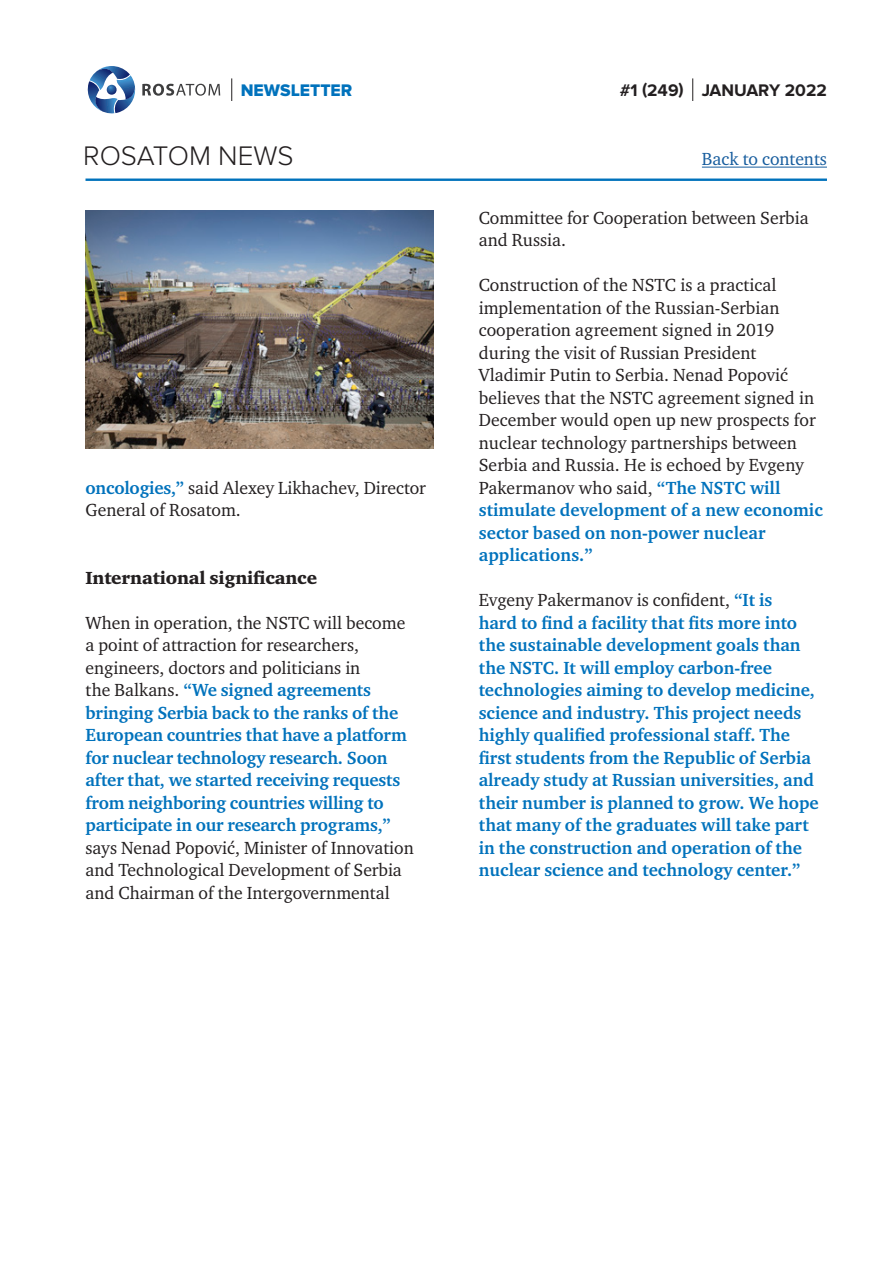
<style>
.page{position:relative;width:893px;height:1263px;background:#fff}
.page>*{position:absolute;margin:0;border:0;box-sizing:border-box;transform-origin:0 0}
.t1{font:300 27.9px "Proxima Nova";color:#231f20}
.main_text{font:700 18px/22.5px "Charter ITC";color:#0072bc}
.main_text-2{font:18px/22.5px "Charter ITC";letter-spacing:.005em;color:#231f20}
.subtitle{font:18px "Charter Black ITC";letter-spacing:-.01em;color:#231f20}
.t2{font:18px "Charter ITC";color:#175d9e}
.t3{font:700 17.4px "Proxima Nova";color:#231f20}
.t4{font:17.4px "Proxima Nova Extrabld";color:#0072bc}
.s1{font-weight:700;color:#0072bc}
.s2{font-weight:400;color:#231f20}
</style>
<div class="page">
<hr style="left:86px;top:179px;width:741px;height:2px;background:#0072bc">
<svg style="left:87px;top:66px;width:49px;height:48px"></svg>
<svg style="left:142px;top:84px;width:78px;height:12px"></svg>
<svg style="left:231px;top:78px;width:1px;height:23px"></svg>
<hr style="left:702px;top:167px;width:125px;height:1px;background:#175d9e">
<svg style="left:692px;top:78px;width:1px;height:23px"></svg>
<img style="left:86px;top:210px;width:348px;height:238px">
<p class="t4" style="left:241px;top:80px;width:113px">NEWSLETTER</p>
<h1 class="t1" style="left:83px;top:140px;width:212px">ROSATOM NEWS</h1>
<p class="main_text-2" style="left:86px;top:476px;width:342px"><span class="s1">oncologies,”</span> said Alexey Likhachev, Director<br>General of Rosatom.</p>
<p class="subtitle" style="left:86px;top:566px;width:233px">International significance</p>
<p class="main_text" style="left:86px;top:611px;width:330px"><span class="s2">When in operation, the NSTC will become a point of attraction for researchers, engineers, doctors and politicians in<br>the Balkans.</span> “We signed agreements bringing Serbia back to the ranks of the European countries that have a platform for nuclear technology research. Soon after that, we started receiving requests from neighboring countries willing to participate in our research programs,” <span class="s2">says Nenad Popović, Minister of Innovation and Technological Development of Serbia and Chairman of the Intergovernmental</span></p>
<p class="t3" style="left:620px;top:80px;width:209px">#1 (249) JANUARY 2022</p>
<p class="t2" style="left:702px;top:148px;width:127px">Back to contents</p>
<p class="main_text-2" style="left:479px;top:206px;width:331px">Committee for Cooperation between Serbia and Russia.</p>
<p class="main_text-2" style="left:479px;top:274px;width:346px">Construction of the NSTC is a practical implementation of the Russian-Serbian cooperation agreement signed in 2019 during the visit of Russian President Vladimir Putin to Serbia. Nenad Popović believes that the NSTC agreement signed in December would open up new prospects for nuclear technology partnerships between Serbia and Russia. He is echoed by Evgeny Pakermanov who said, <span class="s1">“The NSTC will stimulate development of a new economic sector based on non-power nuclear applications.”</span></p>
<p class="main_text" style="left:479px;top:589px;width:341px"><span class="s2">Evgeny Pakermanov is confident,</span> “It is<br>hard to find a facility that fits more into the sustainable development goals than the NSTC. It will employ carbon-free technologies aiming to develop medicine, science and industry. This project needs highly qualified professional staff. The first students from the Republic of Serbia already study at Russian universities, and their number is planned to grow. We hope that many of the graduates will take part in the construction and operation of the nuclear science and technology center.”</p>
</div>
